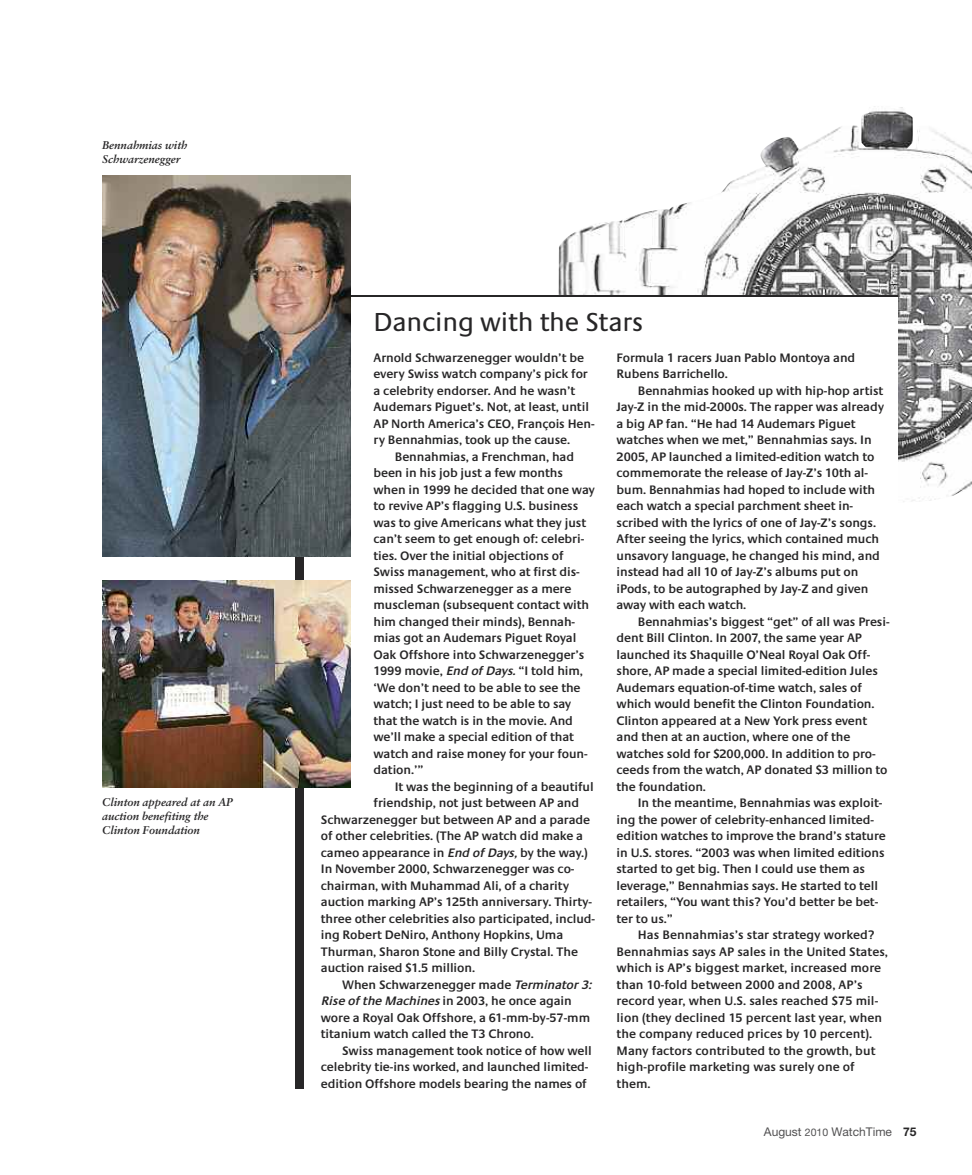
<style>
.page{position:relative;width:972px;height:1175px;background:#fff}
.page>*{position:absolute;margin:0;border:0;box-sizing:border-box;transform-origin:0 0}
.t1{font:27px "Praxis EF";letter-spacing:-.005em;color:#272627}
.t2{font:600 12.75px/16.5px "Praxis EF";letter-spacing:-.005em;color:#272627}
.t3{font:12px "Helvetica Neue LT Pro";color:#525152}
.t4{font:italic 700 11.25px/14.2px "Sabon";letter-spacing:-.005em;color:#272627}
.s1{font-style:italic}
.s2{font-size:10.5px}
.s3{font-weight:700;color:#272627}
</style>
<div class="page">
<img style="left:558px;top:106px;width:414px;height:396px">
<div style="left:304px;top:298px;width:593px;height:824px;background:#fff"></div>
<img style="left:102px;top:175px;width:249px;height:381px">
<img style="left:102px;top:580px;width:249px;height:208px">
<p class="t4" style="left:102px;top:139px;width:87px">Bennahmias with<br>Schwarzenegger</p>
<p class="t4" style="left:102px;top:796px;width:132px">Clinton appeared at an AP auction benefiting the<br>Clinton Foundation</p>
<h1 class="t1" style="left:374px;top:305px;width:271px">Dancing with the Stars</h1>
<p class="t2" style="left:374px;top:349px;width:212px">Arnold Schwarzenegger wouldn’t be</p>
<p class="t2" style="left:373px;top:365px;width:216px">every Swiss watch company’s pick for</p>
<p class="t2" style="left:373px;top:382px;width:203px">a celebrity endorser. And he wasn’t</p>
<p class="t2" style="left:373px;top:398px;width:217px">Audemars Piguet’s. Not, at least, until</p>
<p class="t2" style="left:373px;top:415px;width:223px">AP North America’s CEO, François Hen-</p>
<p class="t2" style="left:373px;top:431px;width:198px">ry Bennahmias, took up the cause.</p>
<p class="t2" style="left:395px;top:448px;width:181px">Bennahmias, a Frenchman, had</p>
<p class="t2" style="left:373px;top:464px;width:191px">been in his job just a few months</p>
<p class="t2" style="left:373px;top:481px;width:223px">when in 1999 he decided that one way</p>
<p class="t2" style="left:373px;top:497px;width:206px">to revive AP’s flagging U.S. business</p>
<p class="t2" style="left:373px;top:514px;width:214px">was to give Americans what they just</p>
<p class="t2" style="left:374px;top:530px;width:212px">can’t seem to get enough of: celebri-</p>
<p class="t2" style="left:373px;top:547px;width:192px">ties. Over the initial objections of</p>
<p class="t2" style="left:373px;top:563px;width:208px">Swiss management, who at first dis-</p>
<p class="t2" style="left:373px;top:580px;width:199px">missed Schwarzenegger as a mere</p>
<p class="t2" style="left:373px;top:596px;width:217px">muscleman (subsequent contact with</p>
<p class="t2" style="left:373px;top:613px;width:203px">him changed their minds), Bennah-</p>
<p class="t2" style="left:373px;top:629px;width:204px">mias got an Audemars Piguet Royal</p>
<p class="t2" style="left:373px;top:646px;width:212px">Oak Offshore into Schwarzenegger’s</p>
<p class="t2" style="left:373px;top:662px;width:211px">1999 movie, <span class="s1">EndofDays.</span>“I told him,</p>
<p class="t2" style="left:373px;top:679px;width:209px">‘We don’t need to be able to see the</p>
<p class="t2" style="left:374px;top:695px;width:199px">watch; I just need to be able to say</p>
<p class="t2" style="left:374px;top:712px;width:201px">that the watch is in the movie. And</p>
<p class="t2" style="left:374px;top:728px;width:202px">we’ll make a special edition of that</p>
<p class="t2" style="left:374px;top:745px;width:216px">watch and raise money for your foun-</p>
<p class="t2" style="left:374px;top:761px;width:52px">dation.’”</p>
<p class="t2" style="left:395px;top:778px;width:200px">It was the beginning of a beautiful</p>
<p class="t2" style="left:374px;top:794px;width:207px">friendship, not just between AP and</p>
<p class="t2" style="left:321px;top:811px;width:271px">Schwarzenegger but between AP and a parade</p>
<p class="t2" style="left:321px;top:827px;width:264px">of other celebrities. (The AP watch did make a</p>
<p class="t2" style="left:321px;top:844px;width:269px">cameo appearance in <span class="s1">EndofDays,</span>by the way.)</p>
<p class="t2" style="left:321px;top:860px;width:255px">In November 2000, Schwarzenegger was co-</p>
<p class="t2" style="left:321px;top:877px;width:250px">chairman, with Muhammad Ali, of a charity</p>
<p class="t2" style="left:321px;top:893px;width:273px">auction marking AP’s 125th anniversary. Thirty-</p>
<p class="t2" style="left:321px;top:910px;width:276px">three other celebrities also participated, includ-</p>
<p class="t2" style="left:321px;top:926px;width:244px">ing Robert DeNiro, Anthony Hopkins, Uma</p>
<p class="t2" style="left:321px;top:943px;width:259px">Thurman, Sharon Stone and Billy Crystal. The</p>
<p class="t2" style="left:321px;top:959px;width:156px">auction raised $1.5 million.</p>
<p class="t2" style="left:342px;top:976px;width:253px">When Schwarzenegger made <span class="s1">Terminator3:</span></p>
<p class="t2" style="left:321px;top:992px;width:252px"><span class="s1">RiseoftheMachines</span>in 2003, he once again</p>
<p class="t2" style="left:321px;top:1009px;width:271px">wore a Royal Oak Offshore, a 61-mm-by-57-mm</p>
<p class="t2" style="left:321px;top:1025px;width:214px">titanium watch called the T3 Chrono.</p>
<p class="t2" style="left:342px;top:1042px;width:251px">Swiss management took notice of how well</p>
<p class="t2" style="left:321px;top:1058px;width:269px">celebrity tie-ins worked, and launched limited-</p>
<p class="t2" style="left:321px;top:1075px;width:268px">edition Offshore models bearing the names of</p>
<p class="t2" style="left:617px;top:349px;width:240px">Formula 1 racers Juan Pablo Montoya and<br>Rubens Barrichello.</p>
<p class="t2" style="left:617px;top:382px;width:269px;text-indent:21px">Bennahmias hooked up with hip-hop artist Jay-Z in the mid-2000s. The rapper was already a big AP fan. “He had 14 Audemars Piguet watches when we met,” Bennahmias says. In 2005, AP launched a limited-edition watch to commemorate the release of Jay-Z’s 10th al&shy;bum. Bennahmias had hoped to include with each watch a special parchment sheet in&shy;scribed with the lyrics of one of Jay-Z’s songs.<br>After seeing the lyrics, which contained much unsavory language, he changed his mind, and instead had all 10 of Jay-Z’s albums put on iPods, to be autographed by Jay-Z and given away with each watch.</p>
<p class="t2" style="left:617px;top:613px;width:275px;text-indent:21px">Bennahmias’s biggest “get” of all was Presi&shy;dent Bill Clinton. In 2007, the same year AP launched its Shaquille O’Neal Royal Oak Off&shy;shore, AP made a special limited-edition Jules Audemars equation-of-time watch, sales of which would benefit the Clinton Foundation.<br>Clinton appeared at a New York press event and then at an auction, where one of the watches sold for $200,000. In addition to pro&shy;ceeds from the watch, AP donated $3 million to the foundation.</p>
<p class="t2" style="left:617px;top:794px;width:271px;text-indent:21px">In the meantime, Bennahmias was exploit&shy;ing the power of celebrity-enhanced limited&shy;edition watches to improve the brand’s stature in U.S. stores. “2003 was when limited editions started to get big. Then I could use them as leverage,” Bennahmias says. He started to tell retailers, “You want this? You’d better be bet&shy;ter to us.”</p>
<p class="t2" style="left:617px;top:926px;width:273px;text-indent:21px">Has Bennahmias’s star strategy worked?<br>Bennahmias says AP sales in the United States, which is AP’s biggest market, increased more than 10-fold between 2000 and 2008, AP’s record year, when U.S. sales reached $75 mil&shy;lion (they declined 15 percent last year, when the company reduced prices by 10 percent).<br>Many factors contributed to the growth, but high-profile marketing was surely one of them.</p>
<p class="t3" style="left:764px;top:1127px;width:154px">August <span class="s2">2010</span> WatchTime <span class="s3">75</span></p>
</div>
